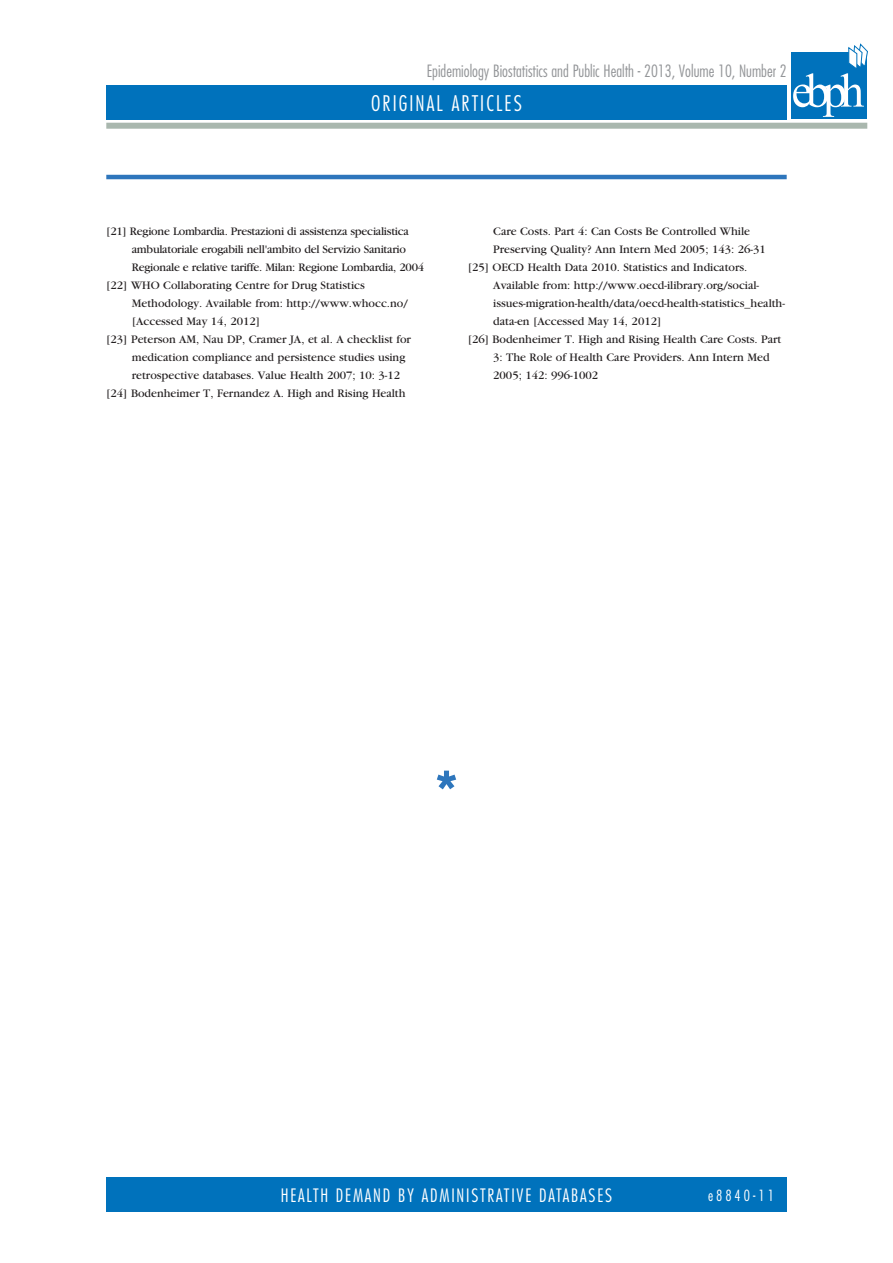
<style>
.page{position:relative;width:893px;height:1263px;background:#fff}
.page>*{position:absolute;margin:0;border:0;box-sizing:border-box;transform-origin:0 0}
.t1{font:300 condensed 21px "Futura Std";letter-spacing:.1em;color:#fff}
.t2{font:300 condensed 18px "Futura Std";letter-spacing:.1em;color:#fff}
.t3{font:300 condensed 16.5px "Futura Std";color:#939598}
.t4{font:300 condensed 15px "Futura Std";letter-spacing:.2em;color:#fff}
.t5{font:12px "Garamond";color:#231f20}
.t6{font:12px "Garamond";letter-spacing:-.02em;color:#231f20}
</style>
<div class="page">
<div style="left:106px;top:85px;width:681px;height:34px;background:#0072bc"></div>
<div style="left:106px;top:1178px;width:681px;height:34px;background:#0072bc"></div>
<div style="left:106px;top:123px;width:761px;height:6px;background:#a9b7ae"></div>
<div style="left:791px;top:52px;width:76px;height:67px;background:#0072bc"></div>
<svg style="left:793px;top:43px;width:75px;height:74px"></svg>
<hr style="left:106px;top:175px;width:681px;height:4px;background:#2e76bc">
<svg style="left:437px;top:771px;width:19px;height:18px"></svg>
<h3 class="t3" style="left:427px;top:62px;width:361px">Epidemiology Biostatistics and Public Health - 2013, Volume 10, Number 2</h3>
<h1 class="t1" style="left:371px;top:91px;width:152px">ORIGINAL ARTICLES</h1>
<p class="t6" style="left:106px;top:225px;width:304px">[21] Regione Lombardia. Prestazioni di assistenza specialistica</p>
<p class="t6" style="left:132px;top:243px;width:276px">ambulatoriale erogabili nell'ambito del Servizio Sanitario</p>
<p class="t6" style="left:132px;top:261px;width:294px">Regionale e relative tariffe. Milan: Regione Lombardia, 2004</p>
<p class="t5" style="left:106px;top:279px;width:260px">[22] WHO Collaborating Centre for Drug Statistics</p>
<p class="t5" style="left:132px;top:297px;width:277px">Methodology. Available from: http://www.whocc.no/</p>
<p class="t5" style="left:132px;top:315px;width:130px">[Accessed May 14, 2012]</p>
<p class="t5" style="left:106px;top:333px;width:306px">[23] Peterson AM, Nau DP, Cramer JA, et al. A checklist for</p>
<p class="t5" style="left:132px;top:351px;width:275px">medication compliance and persistence studies using</p>
<p class="t5" style="left:132px;top:369px;width:270px">retrospective databases. Value Health 2007; 10: 3-12</p>
<p class="t5" style="left:106px;top:387px;width:301px">[24] Bodenheimer T, Fernandez A. High and Rising Health</p>
<p class="t5" style="left:493px;top:225px;width:258px">Care Costs. Part 4: Can Costs Be Controlled While</p>
<p class="t5" style="left:493px;top:243px;width:274px">Preserving Quality? Ann Intern Med 2005; 143: 26-31</p>
<p class="t5" style="left:468px;top:261px;width:281px">[25] OECD Health Data 2010. Statistics and Indicators.</p>
<p class="t5" style="left:493px;top:279px;width:267px">Available from: http://www.oecd-ilibrary.org/social-</p>
<p class="t5" style="left:493px;top:297px;width:293px">issues-migration-health/data/oecd-health-statistics_health-</p>
<p class="t5" style="left:493px;top:315px;width:170px">data-en [Accessed May 14, 2012]</p>
<p class="t5" style="left:468px;top:333px;width:315px">[26] Bodenheimer T. High and Rising Health Care Costs. Part</p>
<p class="t5" style="left:493px;top:351px;width:278px">3: The Role of Health Care Providers. Ann Intern Med</p>
<p class="t5" style="left:493px;top:369px;width:106px">2005; 142: 996-1002</p>
<h2 class="t2" style="left:281px;top:1185px;width:18px">Health</h2>
<h2 class="t2" style="left:336px;top:1185px;width:124px">deman d by administrative</h2>
<h2 class="t2" style="left:539px;top:1185px;width:19px">databases</h2>
<p class="t4" style="left:708px;top:1187px;width:67px">e8840-11</p>
</div>
